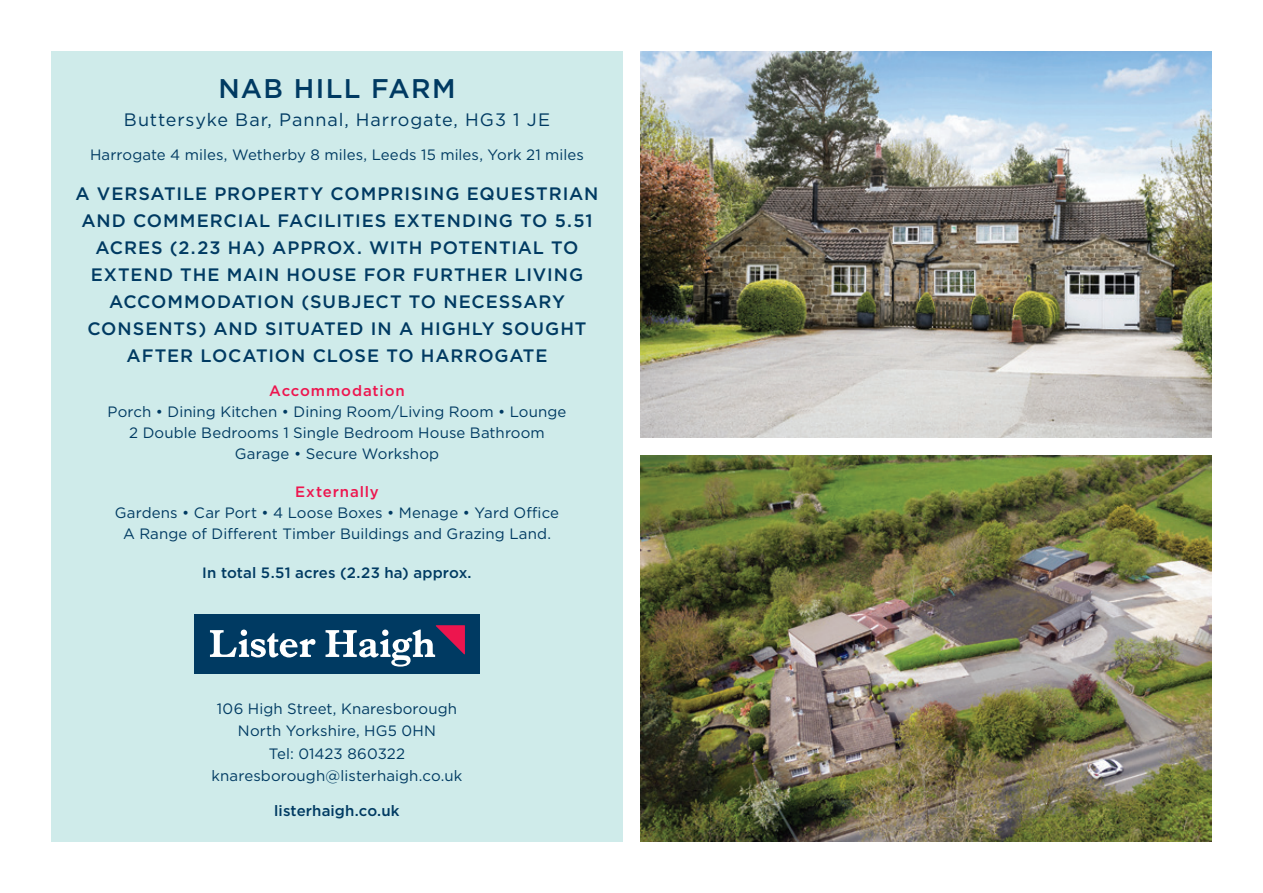
<style>
.page{position:relative;width:1263px;height:893px;background:#fff}
.page>*{position:absolute;margin:0;border:0;box-sizing:border-box;transform-origin:0 0}
._04_Property_Name{font:500 27px "Gotham";letter-spacing:.045em;color:#003a62}
._07_Strapline{font:500 18px/27px "Gotham";letter-spacing:.05em;color:#003a62;text-align:center}
._05_Full_Address{font:18px "Gotham";letter-spacing:.05em;color:#003a62}
._09_Summary_Body{font:15px/21px "Gotham";letter-spacing:.005em;color:#003a62;text-align:center}
._11_Office_Address{font:15px/22.5px "Gotham";letter-spacing:.005em;color:#003a62;text-align:center}
._06_Mileages{font:15px "Gotham";letter-spacing:.005em;color:#003a62}
._10_Acreage_Web_Addr{font:500 15px "Gotham";letter-spacing:.01em;color:#003a62}
._08_Summary_Heading{font:500 15px "Gotham";letter-spacing:.06em;color:#ed154e}
</style>
<div class="page">
<div style="left:51px;top:51px;width:572px;height:791px;background:#cfebea"></div>
<div style="left:194px;top:614px;width:286px;height:59px;background:#003a62"></div>
<svg style="left:210px;top:630px;width:105px;height:27px"></svg>
<svg style="left:326px;top:625px;width:139px;height:42px"></svg>
<img style="left:640px;top:51px;width:572px;height:387px">
<img style="left:640px;top:455px;width:572px;height:387px">
<p class="_04_Property_Name" style="left:218px;top:71px;width:239px">NAB HILL FARM</p>
<p class="_05_Full_Address" style="left:124px;top:108px;width:428px">Buttersyke Bar, Pannal, Harrogate, HG3 1 JE</p>
<p class="_06_Mileages" style="left:90px;top:145px;width:495px">Harrogate 4 miles, Wetherby 8 miles, Leeds 15 miles, York 21 miles</p>
<p class="_07_Strapline" style="left:76px;top:180px;width:524px">A VERSATILE PROPERTY COMPRISING EQUESTRIAN AND COMMERCIAL FACILITIES EXTENDING TO 5.51<br>ACRES (2.23 HA) APPROX. WITH POTENTIAL TO EXTEND THE MAIN HOUSE FOR FURTHER LIVING ACCOMMODATION (SUBJECT TO NECESSARY CONSENTS) AND SITUATED IN A HIGHLY SOUGHT AFTER LOCATION CLOSE TO HARROGATE</p>
<p class="_08_Summary_Heading" style="left:269px;top:381px;width:137px">Accommodation</p>
<p class="_09_Summary_Body" style="left:108px;top:401px;width:460px">Porch • Dining Kitchen • Dining Room/Living Room • Lounge<br>2 Double Bedrooms 1 Single Bedroom House Bathroom<br>Garage • Secure Workshop</p>
<p class="_08_Summary_Heading" style="left:295px;top:482px;width:85px">Externally</p>
<p class="_09_Summary_Body" style="left:115px;top:502px;width:446px">Gardens • Car Port • 4 Loose Boxes • Menage • Yard Office<br>A Range of Different Timber Buildings and Grazing Land.</p>
<p class="_10_Acreage_Web_Addr" style="left:202px;top:563px;width:271px">In total 5.51 acres (2.23 ha) approx.</p>
<p class="_11_Office_Address" style="left:217px;top:697px;width:242px">106 High Street, Knaresborough<br>North Yorkshire, HG5 0HN</p>
<p class="_11_Office_Address" style="left:269px;top:742px;width:138px">Tel: 01423 860322</p>
<p class="_11_Office_Address" style="left:212px;top:764px;width:252px">knaresborough@listerhaigh.co.uk</p>
<p class="_10_Acreage_Web_Addr" style="left:274px;top:801px;width:127px">listerhaigh.co.uk</p>
</div>
